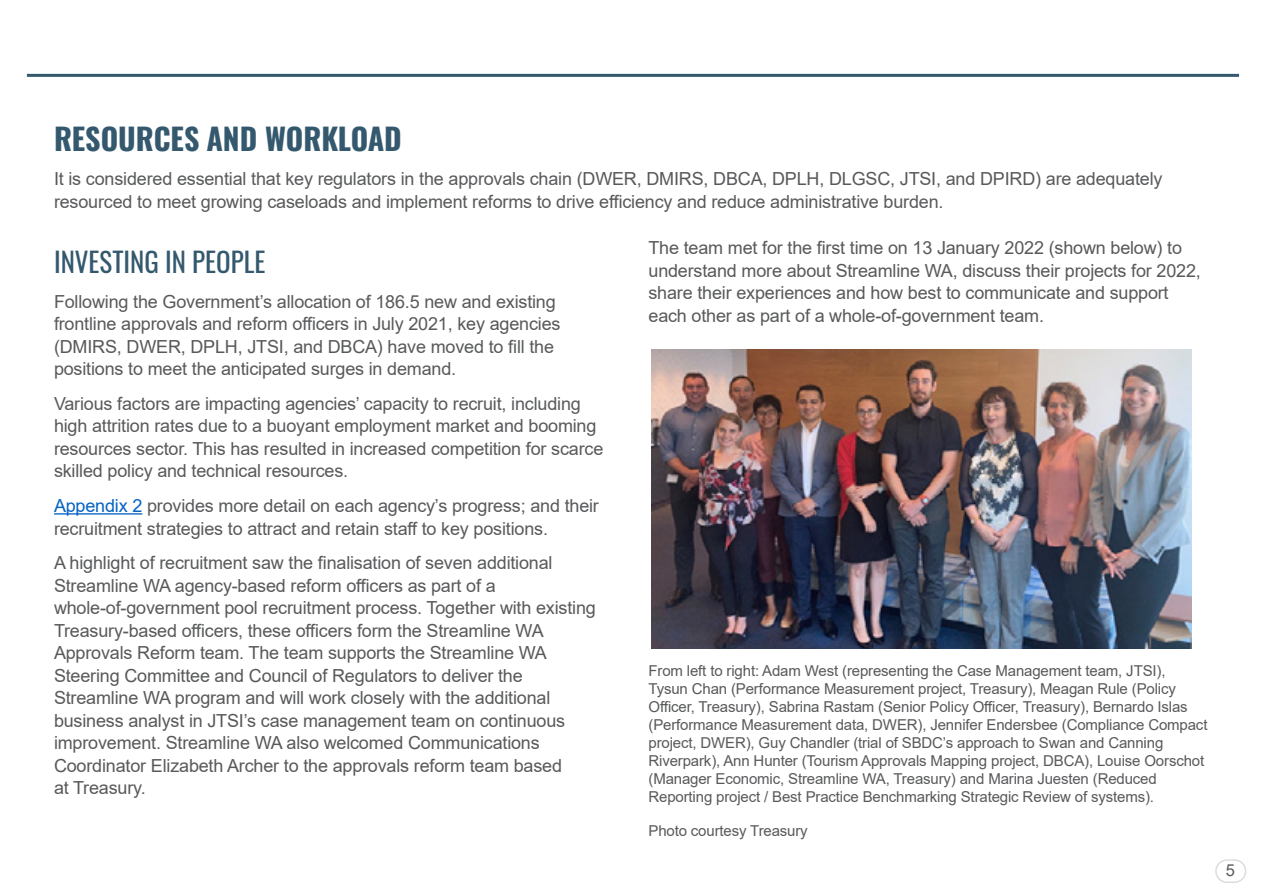
<style>
.page{position:relative;width:1263px;height:893px;background:#fff}
.page>*{position:absolute;margin:0;border:0;box-sizing:border-box;transform-origin:0 0}
.t1{font:30px "Oswald";color:#34596e}
.t2{font:27px "Oswald";color:#34596e}
.t3{font:18px/22.5px "Arial";letter-spacing:-.01em;color:#58595b}
.t4{font:16.5px "Arial";color:#58595b}
.t5{font:15px/18px "Arial";letter-spacing:-.01em;color:#58595b}
.s1{color:#0563c1}
</style>
<div class="page">
<hr style="left:0;top:659px;width:1px;height:234px;background:#e6ded0">
<div style="left:1215px;top:859px;width:31px;height:24px;border:2px solid #dcddde;border-radius:11px"></div>
<hr style="left:27px;top:74px;width:1212px;height:3px;background:#34596e">
<hr style="left:54px;top:513px;width:88px;height:2px;background:#0563c1">
<img style="left:652px;top:349px;width:540px;height:300px">
<h1 class="t1" style="left:54px;top:112px;width:349px">RESOURCES AND WORKLOAD</h1>
<p class="t3" style="left:54px;top:167px;width:1110px">It is considered essential that key regulators in the approvals chain (DWER, DMIRS, DBCA, DPLH, DLGSC, JTSI, and DPIRD) are adequately resourced to meet growing caseloads and implement reforms to drive efficiency and reduce administrative burden.</p>
<h2 class="t2" style="left:54px;top:238px;width:213px">INVESTING IN PEOPLE</h2>
<p class="t3" style="left:54px;top:290px;width:508px">Following the Government’s allocation of 186.5 new and existing frontline approvals and reform officers in July 2021, key agencies (DMIRS, DWER, DPLH, JTSI, and DBCA) have moved to fill the positions to meet the anticipated surges in demand.</p>
<p class="t3" style="left:54px;top:392px;width:551px">Various factors are impacting agencies’ capacity to recruit, including high attrition rates due to a buoyant employment market and booming resources sector. This has resulted in increased competition for scarce skilled policy and technical resources.</p>
<p class="t3" style="left:54px;top:494px;width:546px"><span class="s1">Appendix 2</span> provides more detail on each agency’s progress; and their recruitment strategies to attract and retain staff to key positions.</p>
<p class="t3" style="left:54px;top:551px;width:543px">A highlight of recruitment saw the finalisation of seven additional Streamline WA agency‑based reform officers as part of a whole‑of‑government pool recruitment process. Together with existing Treasury‑based officers, these officers form the Streamline WA Approvals Reform team. The team supports the Streamline WA Steering Committee and Council of Regulators to deliver the Streamline WA program and will work closely with the additional business analyst in JTSI’s case management team on continuous improvement. Streamline WA also welcomed Communications Coordinator Elizabeth Archer to the approvals reform team based<br>at Treasury.</p>
<p class="t3" style="left:648px;top:237px;width:554px">The team met for the first time on 13 January 2022 (shown below) to understand more about Streamline WA, discuss their projects for 2022, share their experiences and how best to communicate and support each other as part of a whole‑of‑government team.</p>
<p class="t5" style="left:648px;top:661px;width:560px">From left to right: Adam West (representing the Case Management team, JTSI), Tysun Chan (Performance Measurement project, Treasury), Meagan Rule (Policy Officer, Treasury), Sabrina Rastam (Senior Policy Officer, Treasury), Bernardo Islas (Performance Measurement data, DWER), Jennifer Endersbee (Compliance Compact project, DWER), Guy Chandler (trial of SBDC’s approach to Swan and Canning Riverpark), Ann Hunter (Tourism Approvals Mapping project, DBCA), Louise Oorschot (Manager Economic, Streamline WA, Treasury) and Marina Juesten (Reduced Reporting project / Best Practice Benchmarking Strategic Review of systems).</p>
<p class="t5" style="left:648px;top:821px;width:161px">Photo courtesy Treasury</p>
<p class="t4" style="left:1226px;top:859px;width:11px">5</p>
</div>
